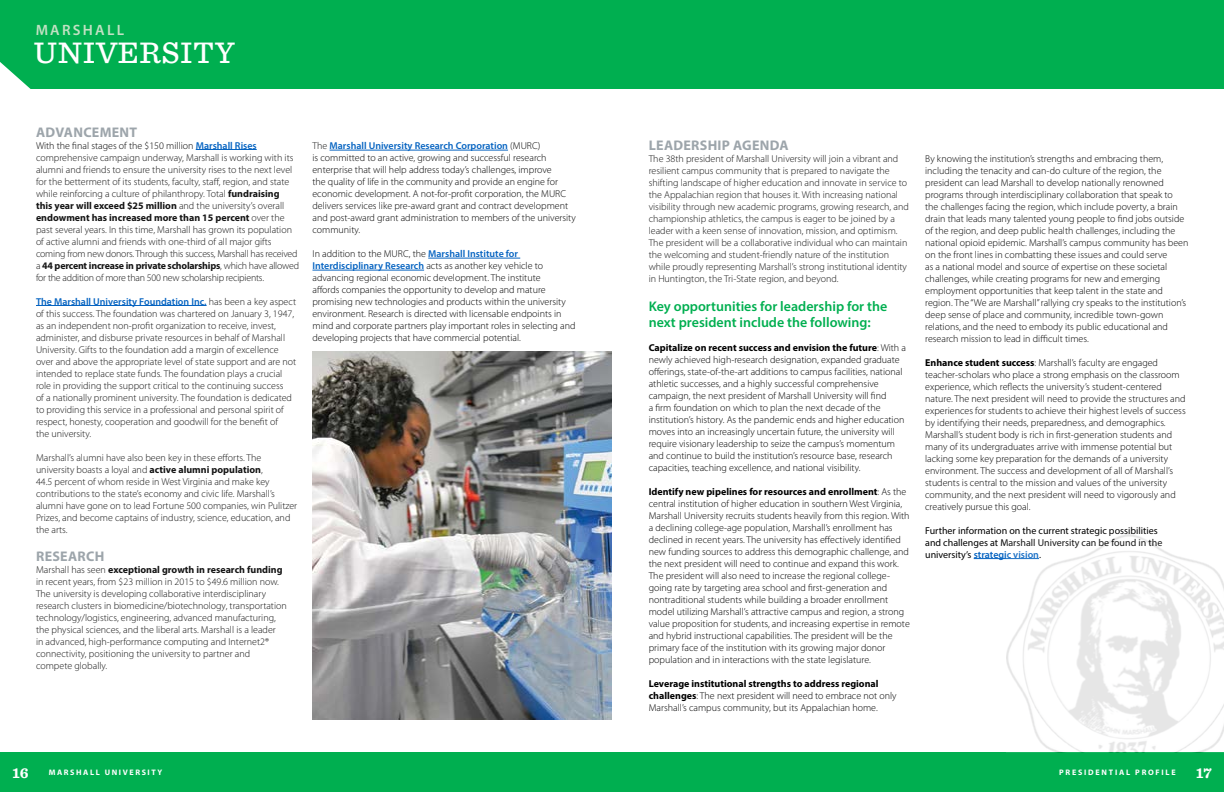
<style>
.page{position:relative;width:1224px;height:792px;background:#fff}
.page>*{position:absolute;margin:0;border:0;box-sizing:border-box;transform-origin:0 0}
.t1{font:500 31px "Sentinel";letter-spacing:.02em;color:#fff}
.t2{font:600 15px "Myriad Pro";letter-spacing:.15em;color:#c2e1c3}
.t3{font:700 15px "Sentinel";color:#fff}
.t4{font:600 14px/16.8px "Myriad Pro";color:#00af50}
.t5{font:700 14px "Myriad Pro";letter-spacing:.02em;color:#9da5ab}
.t6{font:300 10px/12px "Myriad Pro";color:#000}
.t7{font:300 10px/12px "Myriad Pro";color:#151515}
.t8{font:10px/12px "Myriad Pro";color:#000}
.t9{font:700 8px "Myriad Pro";letter-spacing:.215em;color:#fff}
.s1{font-weight:600;color:#0563c1}
.s2{font-weight:700}
.s3{color:#151515}
</style>
<div class="page">
<div style="left:0;top:752px;width:1224px;height:40px;background:#00af50"></div>
<hr style="left:196px;top:149px;width:61px;height:1px;background:#0563c1">
<hr style="left:36px;top:305px;width:171px;height:1px;background:#0563c1">
<hr style="left:330px;top:150px;width:178px;height:1px;background:#0563c1">
<hr style="left:428px;top:258px;width:92px;height:1px;background:#0563c1">
<hr style="left:312px;top:270px;width:112px;height:1px;background:#0563c1">
<div style="left:0;top:0;width:613px;height:89px;background:#00af50"></div>
<div style="left:613px;top:0;width:611px;height:89px;background:#00af50"></div>
<img style="left:312px;top:351px;width:300px;height:369px">
<hr style="left:974px;top:558px;width:65px;height:1px;background:#0563c1">
<img style="left:1007px;top:535px;width:217px;height:217px">
<p class="t2" style="left:36px;top:20px;width:90px">MARSHALL</p>
<p class="t1" style="left:34px;top:29px;width:203px">UNIVERSITY</p>
<h3 class="t5" style="left:36px;top:123px;width:103px">ADVANCEMENT</h3>
<p class="t6" style="left:36px;top:139px;width:222px">With the fnal stages of the $150 million <span class="s1">Marshall Rises</span></p>
<p class="t7" style="left:36px;top:151px;width:265px">comprehensive campaign underway, Marshall is working with its alumni and friends to ensure the university rises to the next level for the betterment of its students, faculty, staf, region, and state while reinforcing a culture of philanthropy. Total <span class="s2">fundraising<br>this year will exceed $25 million</span> and the university’s overall <span class="s2">endowment has increased more than 15 percent</span> over the past several years. In this time, Marshall has grown its population of active alumni and friends with one-third of all major gifts coming from new donors. Through this success, Marshall has received a <span class="s2">44 percent increase in private scholarships</span>, which have allowed for the addition of more than 500 new scholarship recipients.</p>
<p class="t7" style="left:36px;top:295px;width:262px"><span class="s1">The Marshall University Foundation Inc.</span> has been a key aspect of this success. The foundation was chartered on January 3, 1947, as an independent non-proft organization to receive, invest, administer, and disburse private resources in behalf of Marshall University. Gifts to the foundation add a margin of excellence over and above the appropriate level of state support and are not intended to replace state funds. The foundation plays a crucial role in providing the support critical to the continuing success<br>of a nationally prominent university. The foundation is dedicated to providing this service in a professional and personal spirit of respect, honesty, cooperation and goodwill for the beneft of<br>the university.</p>
<p class="t7" style="left:36px;top:451px;width:228px">Marshall’s alumni have also been key in these eforts. The university boasts a loyal and <span class="s2">active alumni population</span>,</p>
<p class="t7" style="left:36px;top:475px;width:263px">44.5 percent of whom reside in West Virginia and make key contributions to the state’s economy and civic life. Marshall’s alumni have gone on to lead Fortune 500 companies, win Pulitzer Prizes, and become captains of industry, science, education, and the arts.</p>
<h3 class="t5" style="left:36px;top:547px;width:70px">RESEARCH</h3>
<p class="t7" style="left:36px;top:564px;width:252px">Marshall has seen <span class="s2">exceptional growth in research funding </span>in recent years, from $23 million in 2015 to $49.6 million now.<br>The university is developing collaborative interdisciplinary research clusters in biomedicine/biotechnology, transportation technology/logistics, engineering, advanced manufacturing, the physical sciences, and the liberal arts. Marshall is a leader<br>in advanced, high-performance computing and Internet2® connectivity, positioning the university to partner and compete globally.</p>
<p class="t6" style="left:312px;top:140px;width:265px"><span class="s3">The</span> <span class="s1">Marshall University Research Corporation</span> (MURC)<br>is committed to an active, growing and successful research enterprise that will help address today’s challenges, improve<br>the quality of life in the community and provide an engine for economic development. A not-for-proft corporation, the MURC delivers services like pre-award grant and contract development and post-award grant administration to members of the university community.</p>
<p class="t6" style="left:312px;top:248px;width:265px">In addition to the MURC, the <span class="s1">Marshall Institute for Interdisciplinary Research</span> acts as another key vehicle to advancing regional economic development. The institute<br>afords companies the opportunity to develop and mature promising new technologies and products within the university environment. Research is directed with licensable endpoints in mind and corporate partners play important roles in selecting and developing projects that have commercial potential.</p>
<h3 class="t5" style="left:649px;top:136px;width:141px">LEADERSHIP AGENDA</h3>
<p class="t7" style="left:649px;top:152px;width:262px">The 38th president of Marshall University will join a vibrant and resilient campus community that is prepared to navigate the shifting landscape of higher education and innovate in service to the Appalachian region that houses it. With increasing national visibility through new academic programs, growing research, and championship athletics, the campus is eager to be joined by a leader with a keen sense of innovation, mission, and optimism.<br>The president will be a collaborative individual who can maintain the welcoming and student-friendly nature of the institution while proudly representing Marshall’s strong institutional identity in Huntington, the Tri-State region, and beyond.</p>
<h3 class="t4" style="left:649px;top:297px;width:240px">Key opportunities for leadership for the next president include the following:</h3>
<p class="t6" style="left:649px;top:342px;width:259px"><span class="s2">Capitalize on recent success and envision the future</span>: With a newly achieved high-research designation, expanded graduate oferings, state-of-the-art additions to campus facilities, national athletic successes, and a highly successful comprehensive campaign, the next president of Marshall University will fnd<br>a frm foundation on which to plan the next decade of the institution’s history. As the pandemic ends and higher education moves into an increasingly uncertain future, the university will require visionary leadership to seize the campus’s momentum and continue to build the institution’s resource base, research capacities, teaching excellence, and national visibility.</p>
<p class="t6" style="left:649px;top:486px;width:263px"><span class="s2">Identify new pipelines for resources and enrollment</span>: As the central institution of higher education in southern West Virginia, Marshall University recruits students heavily from this region. With a declining college-age population, Marshall’s enrollment has declined in recent years. The university has efectively identifed new funding sources to address this demographic challenge, and the next president will need to continue and expand this work.<br>The president will also need to increase the regional college&shy;going rate by targeting area school and frst-generation and nontraditional students while building a broader enrollment model utilizing Marshall’s attractive campus and region, a strong value proposition for students, and increasing expertise in remote and hybrid instructional capabilities. The president will be the primary face of the institution with its growing major donor population and in interactions with the state legislature.</p>
<p class="t6" style="left:649px;top:678px;width:249px"><span class="s2">Leverage institutional strengths to address regional challenges</span>: The next president will need to embrace not only<br>Marshall’s campus community, but its Appalachian home.</p>
<p class="t6" style="left:925px;top:152px;width:265px">By knowing the institution’s strengths and embracing them, including the tenacity and can-do culture of the region, the president can lead Marshall to develop nationally renowned programs through interdisciplinary collaboration that speak to the challenges facing the region, which include poverty, a brain drain that leads many talented young people to fnd jobs outside of the region, and deep public health challenges, including the national opioid epidemic. Marshall’s campus community has been on the front lines in combatting these issues and could serve<br>as a national model and source of expertise on these societal challenges, while creating programs for new and emerging employment opportunities that keep talent in the state and region. The “We are Marshall” rallying cry speaks to the institution’s deep sense of place and community, incredible town-gown relations, and the need to embody its public educational and research mission to lead in difcult times.</p>
<p class="t6" style="left:925px;top:356px;width:262px"><span class="s2">Enhance student success</span>: Marshall’s faculty are engaged teacher-scholars who place a strong emphasis on the classroom experience, which refects the university’s student-centered nature. The next president will need to provide the structures and experiences for students to achieve their highest levels of success by identifying their needs, preparedness, and demographics.<br>Marshall’s student body is rich in frst-generation students and many of its undergraduates arrive with immense potential but lacking some key preparation for the demands of a university environment. The success and development of all of Marshall’s students is central to the mission and values of the university community, and the next president will need to vigorously and creatively pursue this goal.</p>
<p class="t8" style="left:925px;top:524px;width:239px">Further information on the current strategic possibilities and challenges at Marshall University can be found in the university’s <span class="s1">strategic vision</span>.</p>
<h2 class="t3" style="left:12px;top:761px;width:18px">16</h2>
<p class="t9" style="left:49px;top:767px;width:115px">MARSHALL UNIVERSITY</p>
<p class="t9" style="left:1059px;top:767px;width:118px">PRESIDENTIAL PROFILE</p>
<h2 class="t3" style="left:1196px;top:761px;width:17px">17</h2>
</div>
